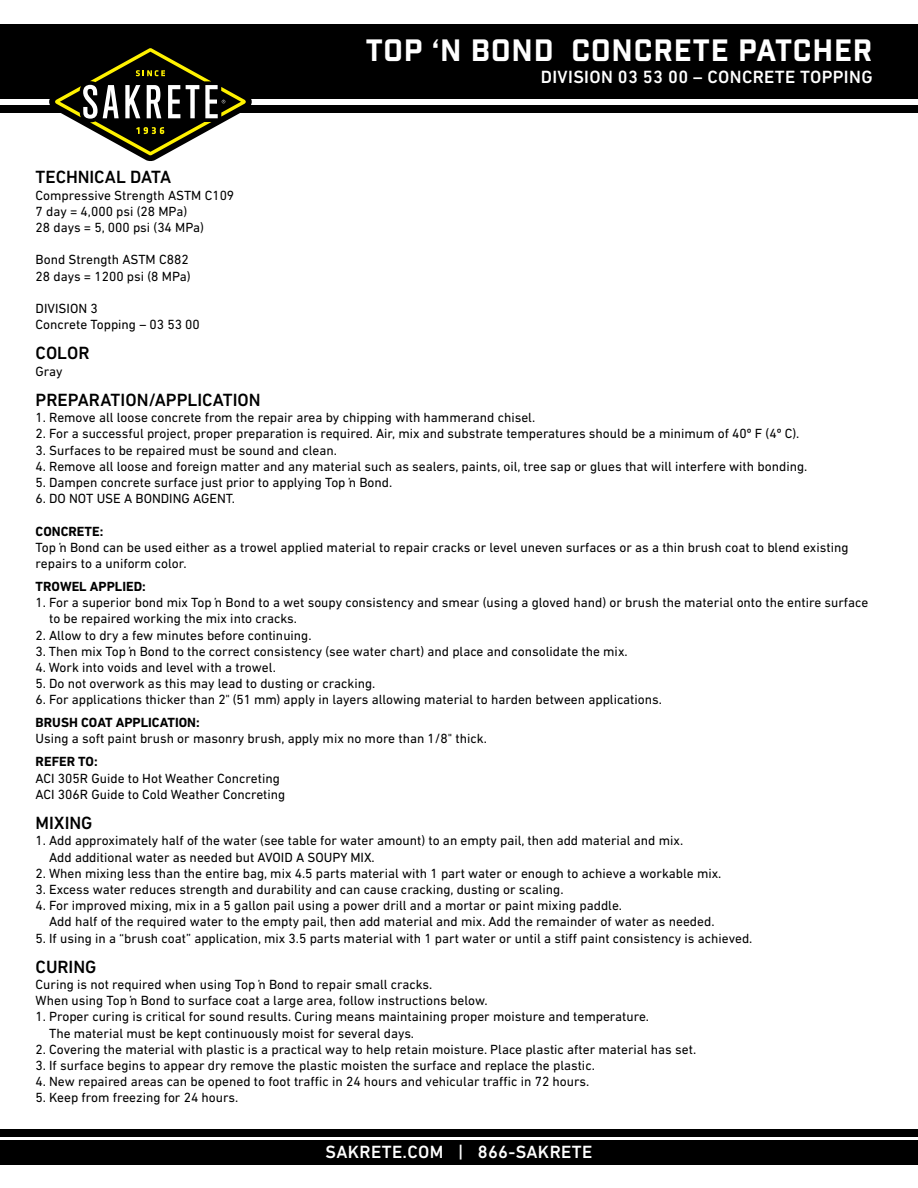
<style>
.page{position:relative;width:918px;height:1188px;background:#fff}
.page>*{position:absolute;margin:0;border:0;box-sizing:border-box;transform-origin:0 0}
.t1{font:30px "Industry Inc Base";letter-spacing:.03em;color:#fff}
.t2{font:500 18px "DIN Next LT Pro";letter-spacing:.02em;color:#fff}
.t3{font:500 18px "DIN Next LT Pro";color:#000}
.t4{font:13.5px/16.2px "DIN Next LT Pro";color:#000}
.t5{font:700 13.5px "DIN Next LT Pro";color:#000}
</style>
<div class="page">
<div style="left:0;top:105px;width:918px;height:8px;background:#000"></div>
<div style="left:0;top:25px;width:918px;height:74px;background:#000"></div>
<div style="left:0;top:1130px;width:918px;height:7px;background:#000"></div>
<div style="left:0;top:1140px;width:918px;height:25px;background:#000"></div>
<svg style="left:49px;top:48px;width:203px;height:113px"></svg>
<h1 class="t1" style="left:366px;top:32px;width:508px">TOP ‘N BOND CONCRETE PATCHER</h1>
<h2 class="t2" style="left:541px;top:66px;width:333px">DIVISION 03 53 00 – CONCRETE TOPPING</h2>
<h2 class="t3" style="left:36px;top:167px;width:137px">TECHNICAL DATA</h2>
<p class="t4" style="left:36px;top:187px;width:200px">Compressive Strength ASTM C109<br>7 day = 4,000 psi (28 MPa)<br>28 days = 5, 000 psi (34 MPa)</p>
<p class="t4" style="left:36px;top:252px;width:156px">Bond Strength ASTM C882<br>28 days = 1200 psi (8 MPa)</p>
<p class="t4" style="left:36px;top:300px;width:166px">DIVISION 3<br>Concrete Topping – 03 53 00</p>
<h2 class="t3" style="left:36px;top:343px;width:55px">COLOR</h2>
<p class="t4" style="left:36px;top:363px;width:28px">Gray</p>
<h2 class="t3" style="left:36px;top:389px;width:226px">PREPARATION/APPLICATION</h2>
<p class="t4" style="left:36px;top:409px;width:501px">1. Remove all loose concrete from the repair area by chipping with hammerand chisel.</p>
<p class="t4" style="left:36px;top:426px;width:765px">2. For a successful project, proper preparation is required. Air, mix and substrate temperatures should be a minimum of 40º F (4º C).</p>
<p class="t4" style="left:36px;top:442px;width:303px">3. Surfaces to be repaired must be sound and clean.</p>
<p class="t4" style="left:36px;top:458px;width:773px">4. Remove all loose and foreign matter and any material such as sealers, paints, oil, tree sap or glues that will interfere with bonding.</p>
<p class="t4" style="left:36px;top:474px;width:358px">5. Dampen concrete surface just prior to applying Top ‘n Bond.</p>
<p class="t4" style="left:36px;top:490px;width:201px">6. DO NOT USE A BONDING AGENT.</p>
<p class="t5" style="left:36px;top:523px;width:69px">CONCRETE:</p>
<p class="t4" style="left:36px;top:539px;width:814px">Top 'n Bond can be used either as a trowel applied material to repair cracks or level uneven surfaces or as a thin brush coat to blend existing repairs to a uniform color.</p>
<p class="t5" style="left:36px;top:578px;width:112px">TROWEL APPLIED:</p>
<p class="t4" style="left:49px;top:594px;width:821px;text-indent:-14px">1. For a superior bond mix Top ‘n Bond to a wet soupy consistency and smear (using a gloved hand) or brush the material onto the entire surface to be repaired working the mix into cracks.</p>
<p class="t4" style="left:36px;top:627px;width:277px">2. Allow to dry a few minutes before continuing.</p>
<p class="t4" style="left:36px;top:643px;width:594px">3. Then mix Top 'n Bond to the correct consistency (see water chart) and place and consolidate the mix.</p>
<p class="t4" style="left:36px;top:659px;width:242px">4. Work into voids and level with a trowel.</p>
<p class="t4" style="left:36px;top:675px;width:341px">5. Do not overwork as this may lead to dusting or cracking.</p>
<p class="t4" style="left:36px;top:691px;width:628px">6. For applications thicker than 2" (51 mm) apply in layers allowing material to harden between applications.</p>
<p class="t5" style="left:36px;top:715px;width:166px">BRUSH COAT APPLICATION:</p>
<p class="t4" style="left:36px;top:731px;width:453px">Using a soft paint brush or masonry brush, apply mix no more than 1/8" thick.</p>
<p class="t5" style="left:36px;top:754px;width:64px">REFER TO:</p>
<p class="t4" style="left:36px;top:770px;width:251px">ACI 305R Guide to Hot Weather Concreting<br>ACI 306R Guide to Cold Weather Concreting</p>
<h2 class="t3" style="left:36px;top:813px;width:58px">MIXING</h2>
<p class="t4" style="left:49px;top:832px;width:636px;text-indent:-14px">1. Add approximately half of the water (see table for water amount) to an empty pail, then add material and mix.<br>Add additional water as needed but AVOID A SOUPY MIX.</p>
<p class="t4" style="left:36px;top:865px;width:687px">2. When mixing less than the entire bag, mix 4.5 parts material with 1 part water or enough to achieve a workable mix.</p>
<p class="t4" style="left:36px;top:881px;width:529px">3. Excess water reduces strength and durability and can cause cracking, dusting or scaling.</p>
<p class="t4" style="left:49px;top:897px;width:667px;text-indent:-14px">4. For improved mixing, mix in a 5 gallon pail using a power drill and a mortar or paint mixing paddle.<br>Add half of the required water to the empty pail, then add material and mix. Add the remainder of water as needed.</p>
<p class="t4" style="left:36px;top:930px;width:718px">5. If using in a “brush coat” application, mix 3.5 parts material with 1 part water or until a stiff paint consistency is achieved.</p>
<h2 class="t3" style="left:36px;top:956px;width:62px">CURING</h2>
<p class="t4" style="left:36px;top:976px;width:454px">Curing is not required when using Top ‘n Bond to repair small cracks.<br>When using Top 'n Bond to surface coat a large area, follow instructions below.</p>
<p class="t4" style="left:49px;top:1009px;width:601px;text-indent:-14px">1. Proper curing is critical for sound results. Curing means maintaining proper moisture and temperature.<br>The material must be kept continuously moist for several days.</p>
<p class="t4" style="left:36px;top:1041px;width:662px">2. Covering the material with plastic is a practical way to help retain moisture. Place plastic after material has set.</p>
<p class="t4" style="left:36px;top:1057px;width:561px">3. If surface begins to appear dry remove the plastic moisten the surface and replace the plastic.</p>
<p class="t4" style="left:36px;top:1073px;width:555px">4. New repaired areas can be opened to foot traffic in 24 hours and vehicular traffic in 72 hours.</p>
<p class="t4" style="left:36px;top:1090px;width:204px">5. Keep from freezing for 24 hours.</p>
<h2 class="t2" style="left:326px;top:1141px;width:268px">SAKRETE.COM | 866-SAKRETE</h2>
</div>
